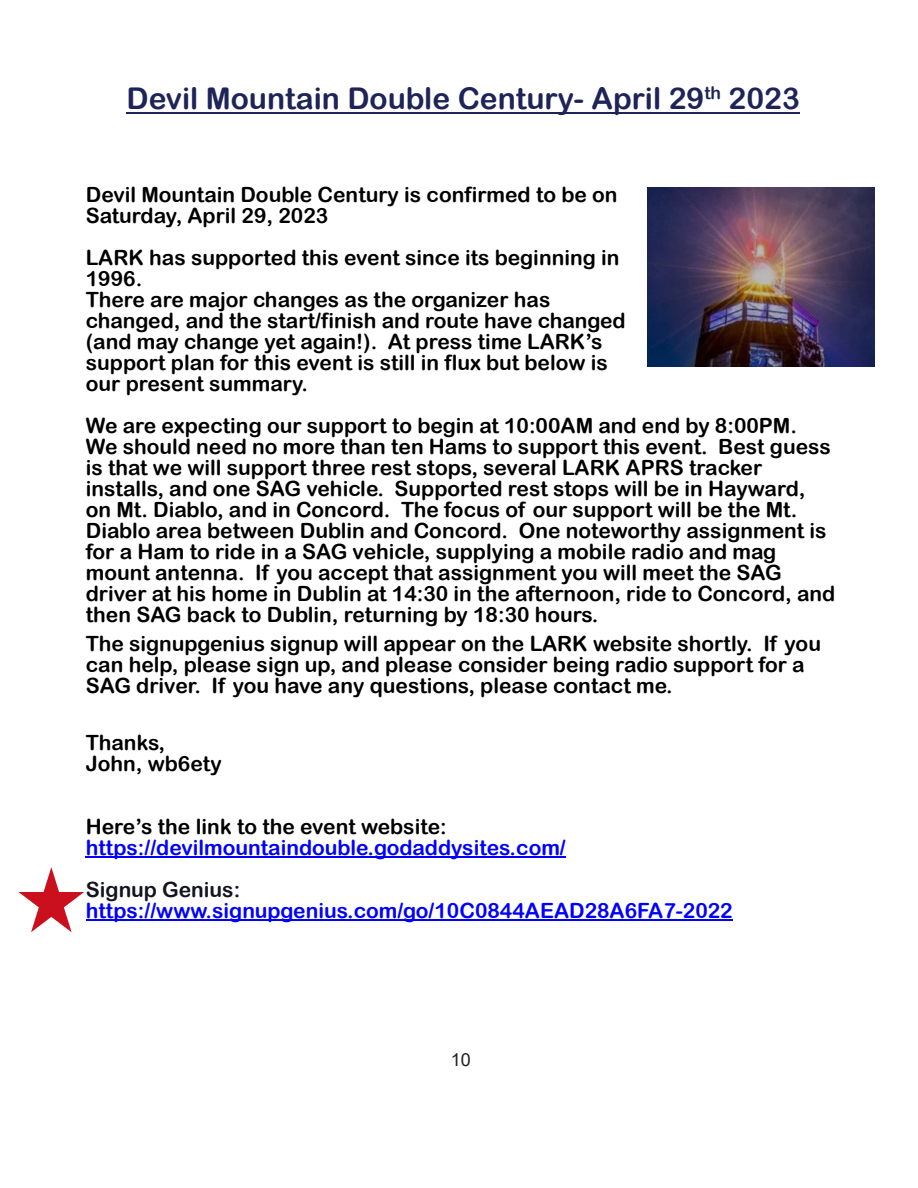
<style>
.page{position:relative;width:918px;height:1188px;background:#fff}
.page>*{position:absolute;margin:0;border:0;box-sizing:border-box;transform-origin:0 0}
.t1{font:30px "Arial Rounded MT Bold";color:#1f2458}
.t2{font:21px/21px "Arial Rounded MT Bold";color:#000}
.t3{font:21px "Arial Rounded MT Bold";color:#00f}
.t4{font:21px "Arial Rounded MT Bold";color:#141420}
.t5{font:18px "Arial";color:#231f20}
</style>
<div class="page">
<hr style="left:86px;top:857px;width:480px;height:1px;background:#00f">
<hr style="left:86px;top:920px;width:647px;height:1px;background:#00f">
<img style="left:648px;top:187px;width:227px;height:179px">
<svg style="left:19px;top:867px;width:65px;height:65px"></svg>
<hr style="left:127px;top:112px;width:577px;height:2px;background:#1f2458">
<svg style="left:704px;top:112px;width:17px;height:2px"></svg>
<hr style="left:721px;top:112px;width:79px;height:2px;background:#1f2458">
<h1 class="t1" style="left:127px;top:88px;width:675px">Devil Mountain Double Century- April 29<sup>th</sup> 2023</h1>
<p class="t2" style="left:86px;top:186px;width:533px">Devil Mountain Double Century is confirmed to be on<br>Saturday, April 29, 2023</p>
<p class="t2" style="left:86px;top:249px;width:541px">LARK has supported this event since its beginning in 1996.<br>There are major changes as the organizer has changed, and the start/finish and route have changed (and may change yet again!). At press time LARK’s support plan for this event is still in flux but below is our present summary.</p>
<p class="t2" style="left:86px;top:417px;width:751px">We are expecting our support to begin at 10:00AM and end by 8:00PM.<br>We should need no more than ten Hams to support this event. Best guess is that we will support three rest stops, several LARK APRS tracker installs, and one SAG vehicle. Supported rest stops will be in Hayward, on Mt. Diablo, and in Concord. The focus of our support will be the Mt.<br>Diablo area between Dublin and Concord. One noteworthy assignment is for a Ham to ride in a SAG vehicle, supplying a mobile radio and mag mount antenna. If you accept that assignment you will meet the SAG driver at his home in Dublin at 14:30 in the afternoon, ride to Concord, and then SAG back to Dublin, returning by 18:30 hours.</p>
<p class="t2" style="left:86px;top:635px;width:737px">The signupgenius signup will appear on the LARK website shortly. If you can help, please sign up, and please consider being radio support for a<br>SAG driver. If you have any questions, please contact me.</p>
<p class="t2" style="left:86px;top:734px;width:137px">Thanks,<br>John, wb6ety</p>
<p class="t2" style="left:86px;top:818px;width:363px">Here’s the link to the event website:</p>
<p class="t3" style="left:86px;top:840px;width:482px">https://devilmountaindouble.godaddysites.com/</p>
<p class="t4" style="left:86px;top:882px;width:156px">Signup Genius:</p>
<p class="t3" style="left:86px;top:903px;width:648px">https://www.signupgenius.com/go/10C0844AEAD28A6FA7-2022</p>
<p class="t5" style="left:451px;top:1053px;width:22px">10</p>
</div>
